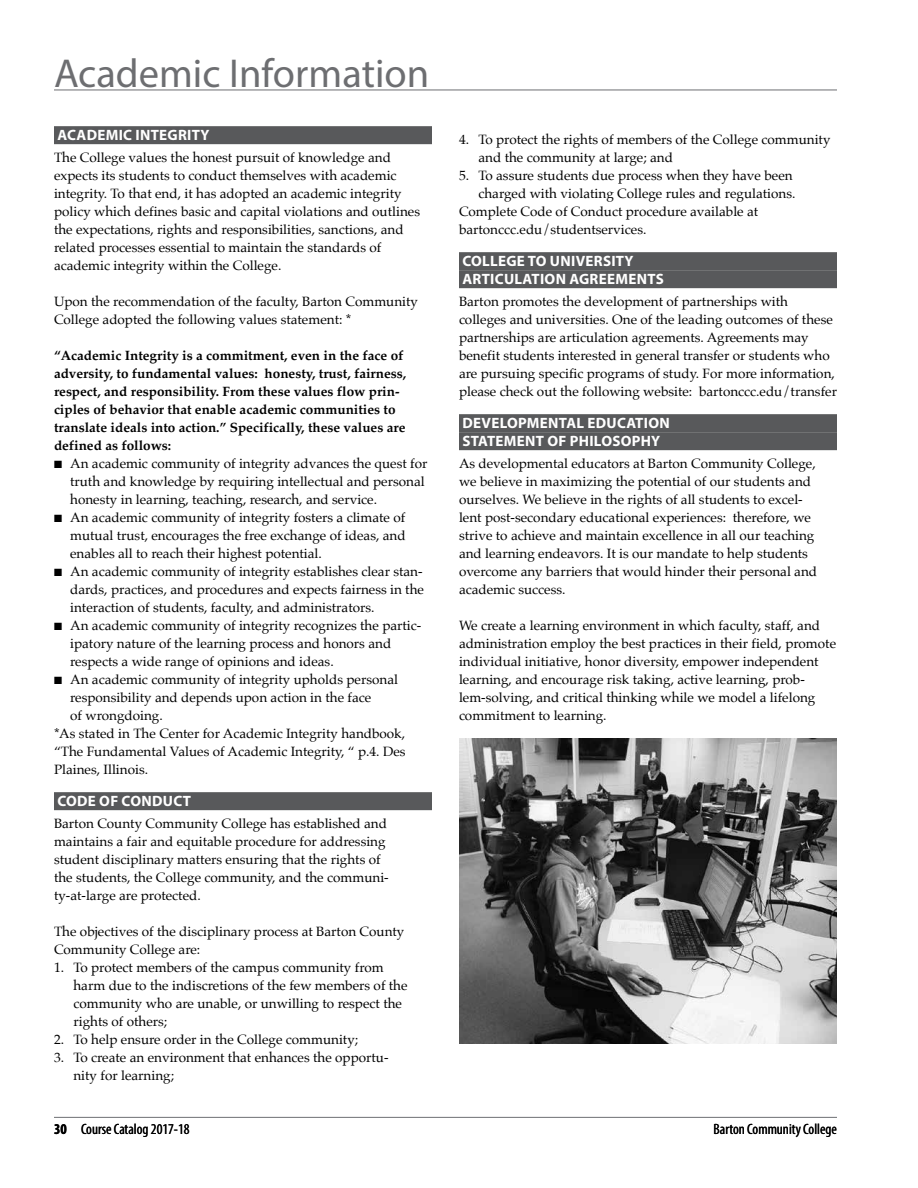
<style>
.page{position:relative;width:918px;height:1188px;background:#fff}
.page>*{position:absolute;margin:0;border:0;box-sizing:border-box;transform-origin:0 0}
.t1{font:40.5px "Myriad Pro";color:#6d6e71}
.t2{font:700 15px/18px "Myriad Pro";letter-spacing:.02em;color:#fff}
.t3{font:condensed 15px "Myriad Pro";color:#000}
.t4{font:13.5px/18px "Palatino";color:#000}
.t5{font:700 13.5px/18px "Palatino";color:#000}
.s1{font-weight:700}
</style>
<div class="page">
<hr style="left:54px;top:1117px;width:783px;height:1px;background:#808285">
<hr style="left:54px;top:90px;width:783px;height:1px;background:#6d6e71">
<div style="left:54px;top:126px;width:378px;height:18px;background:#58595b"></div>
<div style="left:54px;top:792px;width:378px;height:18px;background:#58595b"></div>
<div style="left:459px;top:252px;width:378px;height:18px;background:#58595b"></div>
<div style="left:459px;top:270px;width:378px;height:18px;background:#58595b"></div>
<div style="left:459px;top:414px;width:378px;height:18px;background:#58595b"></div>
<div style="left:459px;top:432px;width:378px;height:18px;background:#58595b"></div>
<img style="left:459px;top:738px;width:378px;height:306px">
<h1 class="t1" style="left:54px;top:49px;width:377px">Academic Information</h1>
<p class="t2" style="left:57px;top:125px;width:154px">ACADEMIC INTEGRITY</p>
<p class="t4" style="left:54px;top:148px;width:368px">The College values the honest pursuit of knowledge and expects its students to conduct themselves with academic integrity. To that end, it has adopted an academic integrity policy which defines basic and capital violations and outlines the expectations, rights and responsibilities, sanctions, and related processes essential to maintain the standards of academic integrity within the College.</p>
<p class="t4" style="left:54px;top:292px;width:366px">Upon the recommendation of the faculty, Barton Community<br>College adopted the following values statement: *</p>
<p class="t5" style="left:54px;top:346px;width:354px">“Academic Integrity is a commitment, even in the face of adversity, to fundamental values: honesty, trust, fairness, respect, and responsibility. From these values flow prin&shy;ciples of behavior that enable academic communities to translate ideals into action.” Specifically, these values are defined as follows:</p>
<p class="t4" style="left:70px;top:454px;width:359px;text-indent:-16px">■ An academic community of integrity advances the quest for truth and knowledge by requiring intellectual and personal honesty in learning, teaching, research, and service.</p>
<p class="t4" style="left:70px;top:508px;width:337px;text-align:justify;text-indent:-16px">■ An academic community of integrity fosters a climate of mutual trust, encourages the free exchange of ideas, and enables all to reach their highest potential.</p>
<p class="t4" style="left:70px;top:562px;width:355px;text-align:justify;text-indent:-16px">■ An academic community of integrity establishes clear stan&shy;dards, practices, and procedures and expects fairness in the interaction of students, faculty, and administrators.</p>
<p class="t4" style="left:70px;top:616px;width:353px;text-indent:-16px">■ An academic community of integrity recognizes the partic&shy;ipatory nature of the learning process and honors and respects a wide range of opinions and ideas.</p>
<p class="t4" style="left:54px;top:670px;width:346px">■ An academic community of integrity upholds personal</p>
<p class="t4" style="left:70px;top:688px;width:303px">responsibility and depends upon action in the face</p>
<p class="t4" style="left:70px;top:706px;width:94px">of wrongdoing.</p>
<p class="t4" style="left:54px;top:724px;width:353px">*As stated in The Center for Academic Integrity handbook,</p>
<p class="t4" style="left:54px;top:742px;width:353px">“The Fundamental Values of Academic Integrity, “ p.4. Des</p>
<p class="t4" style="left:54px;top:760px;width:96px">Plaines, Illinois.</p>
<p class="t2" style="left:57px;top:791px;width:135px">CODE OF CONDUCT</p>
<p class="t4" style="left:54px;top:814px;width:336px">Barton County Community College has established and maintains a fair and equitable procedure for addressing student disciplinary matters ensuring that the rights of the students, the College community, and the communi&shy;ty-at-large are protected.</p>
<p class="t4" style="left:54px;top:922px;width:352px">The objectives of the disciplinary process at Barton County<br>Community College are:</p>
<p class="t4" style="left:73px;top:958px;width:336px;text-indent:-19px">1. To protect members of the campus community from harm due to the indiscretions of the few members of the community who are unable, or unwilling to respect the rights of others;</p>
<p class="t4" style="left:54px;top:1030px;width:306px">2. To help ensure order in the College community;</p>
<p class="t4" style="left:73px;top:1048px;width:317px;text-indent:-19px">3. To create an environment that enhances the opportu&shy;nity for learning;</p>
<p class="t4" style="left:478px;top:130px;width:354px;text-indent:-19px">4. To protect the rights of members of the College community and the community at large; and</p>
<p class="t4" style="left:459px;top:166px;width:335px">5. To assure students due process when they have been</p>
<p class="t4" style="left:478px;top:184px;width:319px">charged with violating College rules and regulations.</p>
<p class="t4" style="left:459px;top:202px;width:301px">Complete Code of Conduct procedure available at</p>
<p class="t4" style="left:459px;top:220px;width:189px">bartonccc.edu/studentservices.</p>
<p class="t2" style="left:462px;top:251px;width:203px">COLLEGE TO UNIVERSITY<br>ARTICULATION AGREEMENTS</p>
<p class="t4" style="left:459px;top:292px;width:380px">Barton promotes the development of partnerships with colleges and universities. One of the leading outcomes of these partnerships are articulation agreements. Agreements may benefit students interested in general transfer or students who are pursuing specific programs of study. For more information, please check out the following website: bartonccc.edu/transfer</p>
<p class="t2" style="left:462px;top:413px;width:209px">DEVELOPMENTAL EDUCATION<br>STATEMENT OF PHILOSOPHY</p>
<p class="t4" style="left:459px;top:454px;width:360px">As developmental educators at Barton Community College, we believe in maximizing the potential of our students and ourselves. We believe in the rights of all students to excel&shy;lent post-secondary educational experiences: therefore, we strive to achieve and maintain excellence in all our teaching and learning endeavors. It is our mandate to help students overcome any barriers that would hinder their personal and academic success.</p>
<p class="t4" style="left:459px;top:616px;width:379px">We create a learning environment in which faculty, staff, and administration employ the best practices in their field, promote individual initiative, honor diversity, empower independent learning, and encourage risk taking, active learning, prob&shy;lem-solving, and critical thinking while we model a lifelong commitment to learning.</p>
<p class="t3" style="left:54px;top:1120px;width:137px"><span class="s1">30</span> Course Catalog 2017-18</p>
<p class="t3" style="left:714px;top:1120px;width:125px">Barton Community College</p>
</div>
